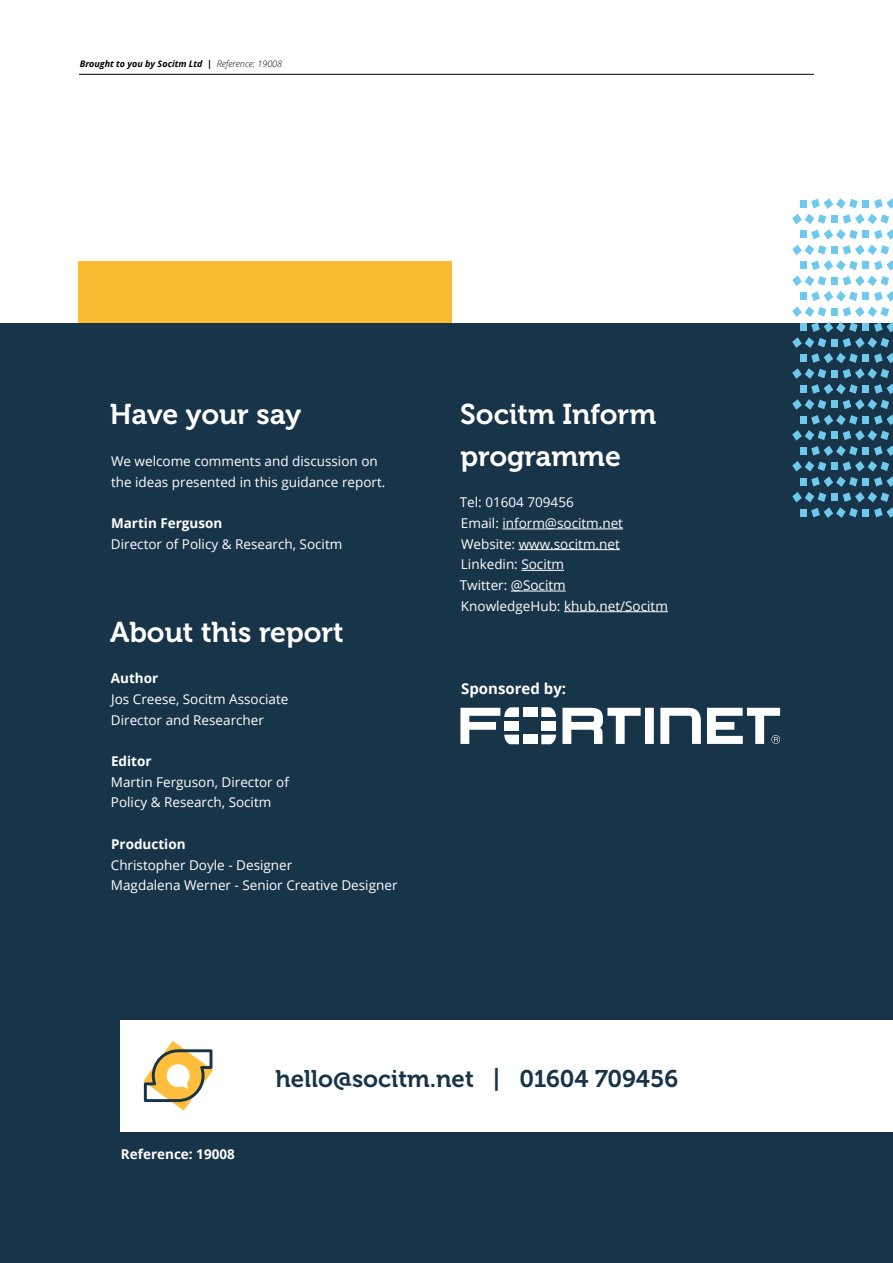
<style>
.page{position:relative;width:893px;height:1263px;background:#fff}
.page>*{position:absolute;margin:0;border:0;box-sizing:border-box;transform-origin:0 0}
.Back_page_-_heading{font:28.5px/41.4px "Museo 700";color:#fff}
.Back_page_-_heading-2{font:24px "Museo 700";color:#183448}
.Back_page_-_basic_pa{font:700 15px "Open Sans";color:#fff}
.Back_page_-_basic_pa-2{font:13.5px/20.7px "Open Sans";color:#fff}
.t1{font:700 13.5px "Open Sans";color:#fff}
.t2{font:italic 700 9px "Open Sans";color:#000}
.s1{font-weight:300}
.s2{font-weight:700}
</style>
<div class="page">
<hr style="left:79px;top:74px;width:735px;height:1px;background:#000">
<div style="left:78px;top:261px;width:373px;height:77px;background:#fbba34"></div>
<div style="left:0;top:323px;width:893px;height:940px;background:#183449"></div>
<div style="left:120px;top:1020px;width:773px;height:112px;background:#fff"></div>
<svg style="left:143px;top:1041px;width:70px;height:69px"></svg>
<hr style="left:502px;top:529px;width:121px;height:1px;background:#fff">
<hr style="left:519px;top:549px;width:101px;height:1px;background:#fff">
<hr style="left:521px;top:570px;width:43px;height:1px;background:#fff">
<hr style="left:511px;top:591px;width:55px;height:1px;background:#fff">
<hr style="left:564px;top:611px;width:104px;height:1px;background:#fff">
<svg style="left:792px;top:198px;width:101px;height:320px"></svg>
<svg style="left:562px;top:708px;width:92px;height:36px"></svg>
<svg style="left:660px;top:707px;width:41px;height:37px"></svg>
<svg style="left:707px;top:708px;width:73px;height:36px"></svg>
<div style="left:523px;top:707px;width:14px;height:10px;background:#fff"></div>
<div style="left:523px;top:735px;width:14px;height:9px;background:#fff"></div>
<div style="left:541px;top:721px;width:15px;height:10px;background:#fff"></div>
<svg style="left:460px;top:707px;width:59px;height:37px"></svg>
<svg style="left:541px;top:707px;width:15px;height:10px"></svg>
<svg style="left:541px;top:735px;width:15px;height:9px"></svg>
<p class="t2" style="left:80px;top:57px;width:204px">Brought to you by Socitm Ltd | <span class="s1">Reference: 19008</span></p>
<p class="Back_page_-_heading" style="left:110px;top:394px;width:193px">Have your say</p>
<p class="Back_page_-_basic_pa-2" style="left:111px;top:450px;width:276px">We welcome comments and discussion on the ideas presented in this guidance report.</p>
<p class="Back_page_-_basic_pa-2" style="left:111px;top:512px;width:233px"><span class="s2">Martin Ferguson<br></span>Director of Policy &amp; Research, Socitm</p>
<p class="Back_page_-_heading" style="left:110px;top:612px;width:235px">About this report</p>
<p class="Back_page_-_basic_pa-2" style="left:111px;top:668px;width:179px"><span class="s2">Author<br></span>Jos Creese, Socitm Associate<br>Director and Researcher</p>
<p class="Back_page_-_basic_pa-2" style="left:111px;top:750px;width:180px"><span class="s2">Editor<br></span>Martin Ferguson, Director of<br>Policy &amp; Research, Socitm</p>
<p class="Back_page_-_basic_pa-2" style="left:111px;top:833px;width:288px"><span class="s2">Production<br></span>Christopher Doyle - Designer<br>Magdalena Werner - Senior Creative Designer</p>
<p class="Back_page_-_heading" style="left:460px;top:394px;width:198px">Socitm Inform programme</p>
<p class="Back_page_-_basic_pa-2" style="left:460px;top:492px;width:210px">Tel: 01604 709456<br>Email: inform@socitm.net<br>Website: www.socitm.net<br>Linkedin: Socitm<br>Twitter: @Socitm<br>KnowledgeHub: khub.net/Socitm</p>
<p class="Back_page_-_basic_pa" style="left:461px;top:677px;width:107px">Sponsored by:</p>
<p class="t1" style="left:121px;top:1145px;width:115px">Reference: 19008</p>
<p class="Back_page_-_heading-2" style="left:276px;top:1065px;width:404px">hello@socitm.net | 01604 709456</p>
</div>
